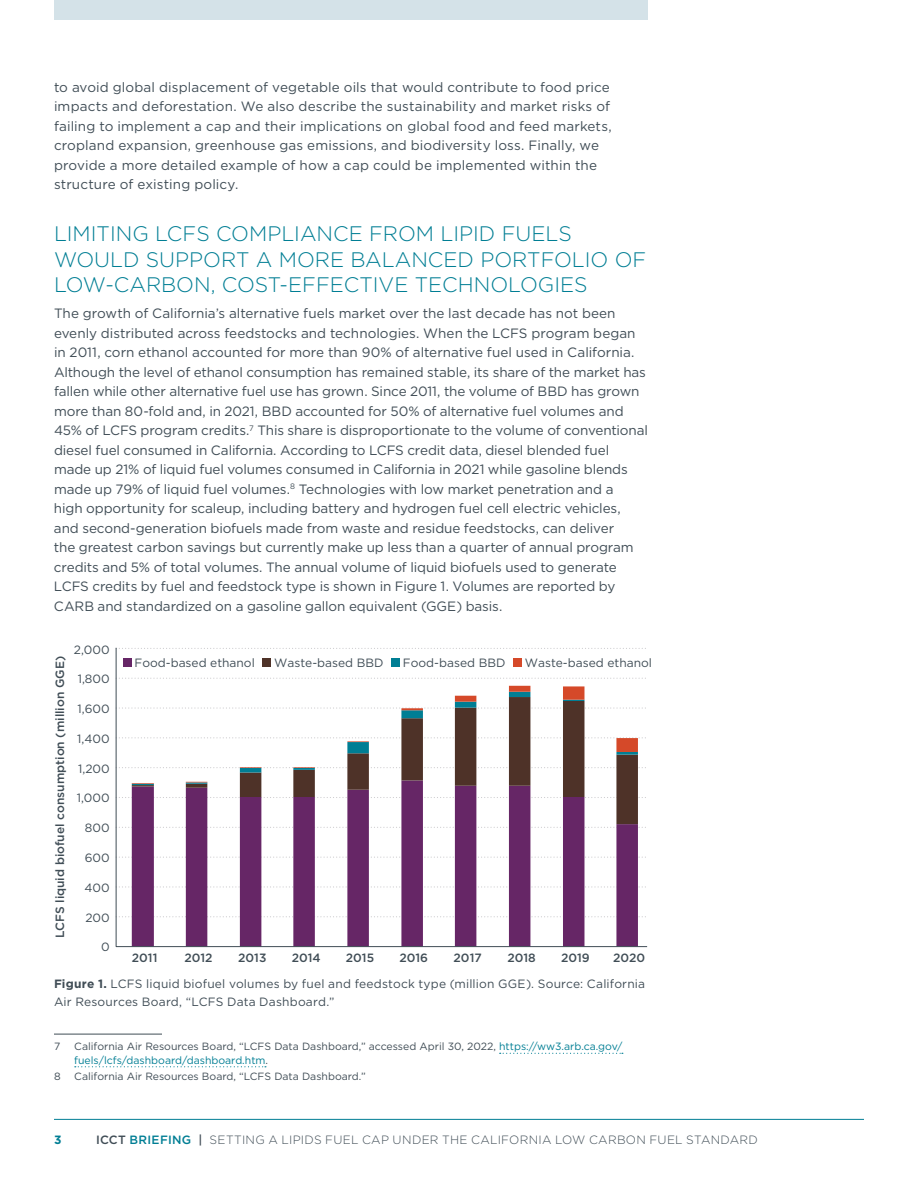
<style>
.page{position:relative;width:918px;height:1188px;background:#fff}
.page>*{position:absolute;margin:0;border:0;box-sizing:border-box;transform-origin:0 0}
.t1{font:300 21px/25.2px "Gotham";color:#007e94}
.t2{font:13.5px/19.5px "Gotham";letter-spacing:-.005em;color:#404d56}
.t3{font:12px/18px "Gotham";letter-spacing:.005em;color:#404d56}
.t4{font:500 12px "Gotham";color:#404d56}
.t5{font:300 12px "Gotham";letter-spacing:.02em;color:#404d56}
.t6{font:700 12px "Gotham";color:#007e94}
.t7{font:10.5px/13.5px "Gotham";color:#404d56}
.s1{font-weight:700}
.s2{color:#007e94}
.s3{font-weight:500}
.s4{font-weight:500;color:#007e94}
</style>
<div class="page">
<hr style="left:54px;top:1119px;width:810px;height:1px;background:#007e94">
<div style="left:54px;top:0;width:594px;height:20px;background:#d4e2e8"></div>
<svg style="left:115px;top:647px;width:533px;height:300px"></svg>
<div style="left:123px;top:658px;width:8px;height:9px;background:#662666"></div>
<div style="left:263px;top:658px;width:8px;height:9px;background:#4e3228"></div>
<div style="left:391px;top:658px;width:9px;height:9px;background:#007e94"></div>
<div style="left:513px;top:658px;width:9px;height:9px;background:#d54929"></div>
<hr style="left:54px;top:1034px;width:108px;height:1px;background:#404d56">
<svg style="left:500px;top:1053px;width:123px;height:1px"></svg>
<svg style="left:75px;top:1066px;width:191px;height:1px"></svg>
<p class="t2" style="left:54px;top:77px;width:559px">to avoid global displacement of vegetable oils that would contribute to food price impacts and deforestation. We also describe the sustainability and market risks of failing to implement a cap and their implications on global food and feed markets, cropland expansion, greenhouse gas emissions, and biodiversity loss. Finally, we provide a more detailed example of how a cap could be implemented within the structure of existing policy.</p>
<h1 class="t1" style="left:54px;top:221px;width:594px">LIMITING LCFS COMPLIANCE FROM LIPID FUELS<br>WOULD SUPPORT A MORE BALANCED PORTFOLIO OF<br>LOW-CARBON, COST-EFFECTIVE TECHNOLOGIES</h1>
<p class="t2" style="left:54px;top:303px;width:596px">The growth of California’s alternative fuels market over the last decade has not been evenly distributed across feedstocks and technologies. When the LCFS program began in 2011, corn ethanol accounted for more than 90% of alternative fuel used in California.<br>Although the level of ethanol consumption has remained stable, its share of the market has fallen while other alternative fuel use has grown. Since 2011, the volume of BBD has grown more than 80-fold and, in 2021, BBD accounted for 50% of alternative fuel volumes and 45% of LCFS program credits.<sup>7</sup> This share is disproportionate to the volume of conventional diesel fuel consumed in California. According to LCFS credit data, diesel blended fuel made up 21% of liquid fuel volumes consumed in California in 2021 while gasoline blends made up 79% of liquid fuel volumes.<sup>8</sup> Technologies with low market penetration and a<br>high opportunity for scaleup, including battery and hydrogen fuel cell electric vehicles, and second-generation biofuels made from waste and residue feedstocks, can deliver<br>the greatest carbon savings but currently make up less than a quarter of annual program credits and 5% of total volumes. The annual volume of liquid biofuels used to generate LCFS credits by fuel and feedstock type is shown in Figure 1. Volumes are reported by CARB and standardized on a gasoline gallon equivalent (GGE) basis.</p>
<p class="t3" style="left:74px;top:640px;width:37px">2,000</p>
<p class="t4" style="left:52px;top:938px;width:284px;rotate:-90deg">LCFS liquid biofuel consumption (million GGE)</p>
<p class="t3" style="left:134px;top:653px;width:122px">Food-based ethanol</p>
<p class="t3" style="left:274px;top:653px;width:111px">Waste-based BBD</p>
<p class="t3" style="left:403px;top:653px;width:104px">Food-based BBD</p>
<p class="t3" style="left:525px;top:653px;width:129px">Waste-based ethanol</p>
<p class="t3" style="left:78px;top:670px;width:33px">1,800</p>
<p class="t3" style="left:78px;top:700px;width:34px">1,600</p>
<p class="t3" style="left:77px;top:729px;width:34px">1,400</p>
<p class="t3" style="left:78px;top:759px;width:33px">1,200</p>
<p class="t3" style="left:77px;top:789px;width:34px">1,000</p>
<p class="t3" style="left:85px;top:819px;width:26px">800</p>
<p class="t3" style="left:85px;top:849px;width:26px">600</p>
<p class="t3" style="left:84px;top:878px;width:27px">400</p>
<p class="t3" style="left:85px;top:908px;width:26px">200</p>
<p class="t3" style="left:101px;top:938px;width:10px">0</p>
<p class="t4" style="left:132px;top:950px;width:27px">2011</p>
<p class="t4" style="left:184px;top:950px;width:30px">2012</p>
<p class="t4" style="left:238px;top:950px;width:30px">2013</p>
<p class="t4" style="left:292px;top:950px;width:30px">2014</p>
<p class="t4" style="left:346px;top:950px;width:30px">2015</p>
<p class="t4" style="left:400px;top:950px;width:30px">2016</p>
<p class="t4" style="left:454px;top:950px;width:30px">2017</p>
<p class="t4" style="left:507px;top:950px;width:30px">2018</p>
<p class="t4" style="left:561px;top:950px;width:30px">2019</p>
<p class="t4" style="left:613px;top:950px;width:34px">2020</p>
<p class="t3" style="left:54px;top:974px;width:593px"><span class="s1">Figure 1.</span> LCFS liquid biofuel volumes by fuel and feedstock type (million GGE). Source: California<br>Air Resources Board, “LCFS Data Dashboard.”</p>
<p class="t7" style="left:54px;top:1040px;width:8px">7</p>
<p class="t7" style="left:74px;top:1040px;width:550px">California Air Resources Board, “LCFS Data Dashboard,” accessed April 30, 2022, <span class="s2">https://ww3.arb.ca.gov/ fuels/lcfs/dashboard/dashboard.htm</span>.</p>
<p class="t7" style="left:54px;top:1069px;width:8px">8</p>
<p class="t7" style="left:74px;top:1069px;width:293px">California Air Resources Board, “LCFS Data Dashboard.”</p>
<p class="t6" style="left:54px;top:1132px;width:9px">3</p>
<p class="t5" style="left:96px;top:1132px;width:663px"><span class="s3">ICCT</span> <span class="s4">BRIEFING</span> <span class="s3">|</span> SETTING A LIPIDS FUEL CAP UNDER THE CALIFORNIA LOW CARBON FUEL STANDARD</p>
</div>
